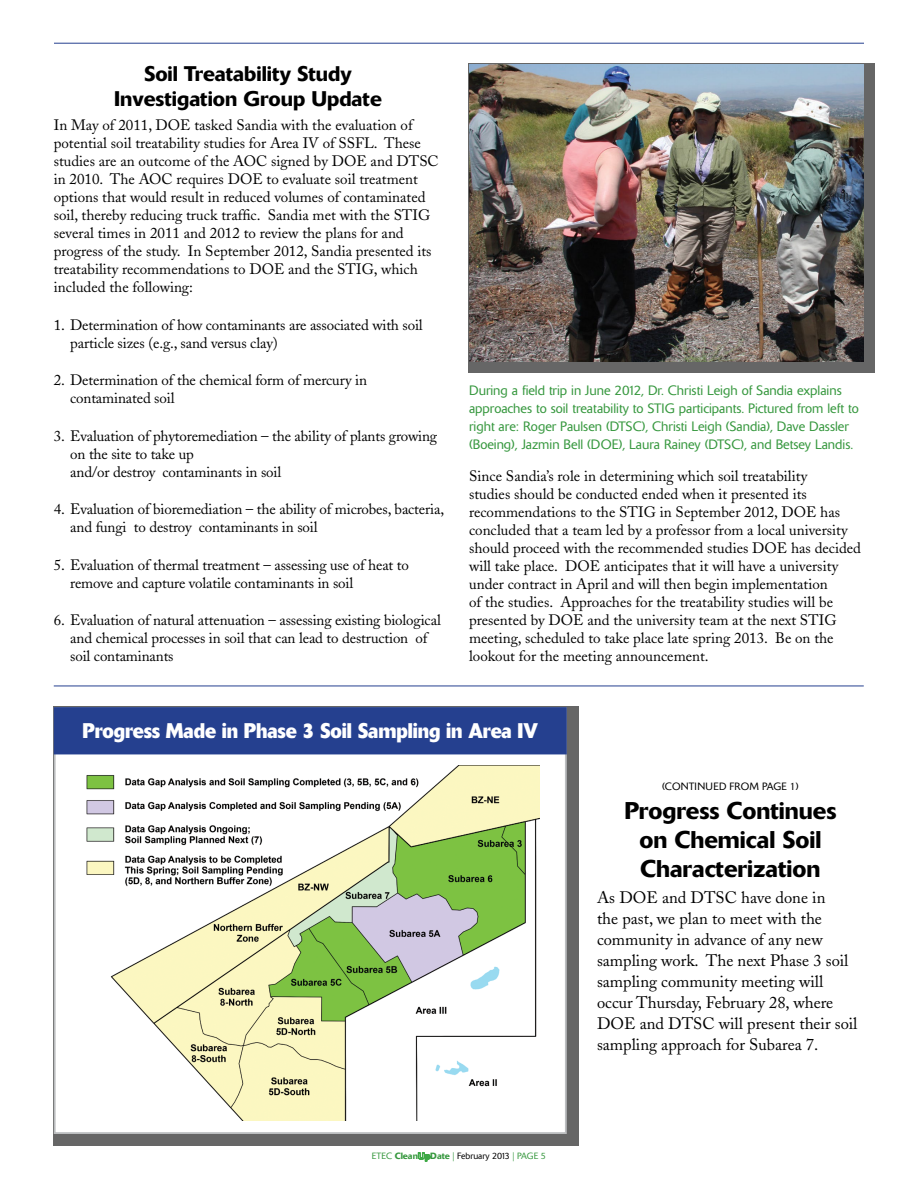
<style>
.page{position:relative;width:918px;height:1188px;background:#fff}
.page>*{position:absolute;margin:0;border:0;box-sizing:border-box;transform-origin:0 0}
.t1{font:500 24px/28.8px "Delta";color:#000;text-align:center}
.t2{font:500 21px/25.2px "Delta";color:#000;text-align:center}
.t3{font:700 21px "Delta";letter-spacing:-.005em;color:#fff;scale:.9 1}
.t4{font:16.5px/21px "Adobe Caslon";color:#000}
.t5{font:15px/18px "Adobe Caslon";color:#000}
.t6{font:300 13.5px/18px "Delta";color:#37983f}
.t7{font:300 10.5px "Delta";letter-spacing:.02em;color:#000}
.t8{font:300 9px "Delta";color:#000}
.s1{color:#37983f}
.s2{font-weight:500;color:#37983f}
.s3{font-family:"Delta Outline";font-weight:400;color:#37983f}
</style>
<div class="page">
<svg style="left:418px;top:1153px;width:12px;height:8px"></svg>
<hr style="left:54px;top:43px;width:810px;height:1px;background:#25408f">
<div style="left:468px;top:64px;width:407px;height:309px;background:#666"></div>
<img style="left:469px;top:64px;width:395px;height:298px">
<hr style="left:54px;top:686px;width:810px;height:1px;background:#25408f">
<div style="left:53px;top:706px;width:525px;height:439px;background:#000;opacity:.6"></div>
<div style="left:55px;top:708px;width:511px;height:425px;background:#fff"></div>
<img style="left:86px;top:765px;width:454px;height:355px">
<div style="left:54px;top:707px;width:513px;height:47px;background:#25408f;border:2px solid #25408f"></div>
<p class="t2" style="left:114px;top:61px;width:269px">Soil Treatability Study<br>Investigation Group Update</p>
<p class="t5" style="left:54px;top:116px;width:387px">In May of 2011, DOE tasked Sandia with the evaluation of potential soil treatability studies for Area IV of SSFL. These studies are an outcome of the AOC signed by DOE and DTSC in 2010. The AOC requires DOE to evaluate soil treatment options that would result in reduced volumes of contaminated soil, thereby reducing truck traffic. Sandia met with the STIG several times in 2011 and 2012 to review the plans for and progress of the study. In September 2012, Sandia presented its treatability recommendations to DOE and the STIG, which included the following:</p>
<p class="t5" style="left:70px;top:316px;width:354px;text-indent:-16px">1. Determination of how contaminants are associated with soil particle sizes (e.g., sand versus clay)</p>
<p class="t5" style="left:70px;top:372px;width:298px;text-indent:-16px">2. Determination of the chemical form of mercury in contaminated soil</p>
<p class="t5" style="left:70px;top:427px;width:368px;text-indent:-16px">3. Evaluation of phytoremediation – the ability of plants growing on the site to take up<br>and/or destroy contaminants in soil</p>
<p class="t6" style="left:469px;top:381px;width:391px">During a field trip in June 2012, Dr. Christi Leigh of Sandia explains approaches to soil treatability to STIG participants. Pictured from left to right are: Roger Paulsen (DTSC), Christi Leigh (Sandia), Dave Dassler (Boeing), Jazmin Bell (DOE), Laura Rainey (DTSC), and Betsey Landis.</p>
<p class="t5" style="left:469px;top:467px;width:340px">Since Sandia’s role in determining which soil treatability studies should be conducted ended when it presented its</p>
<p class="t5" style="left:54px;top:500px;width:392px">4. Evaluation of bioremediation – the ability of microbes, bacteria,</p>
<p class="t5" style="left:469px;top:503px;width:372px">recommendations to the STIG in September 2012, DOE has</p>
<p class="t5" style="left:70px;top:518px;width:249px">and fungi to destroy contaminants in soil</p>
<p class="t5" style="left:469px;top:521px;width:393px">concluded that a team led by a professor from a local university should proceed with the recommended studies DOE has decided</p>
<p class="t5" style="left:54px;top:556px;width:357px">5. Evaluation of thermal treatment – assessing use of heat to</p>
<p class="t5" style="left:469px;top:557px;width:371px">will take place. DOE anticipates that it will have a university</p>
<p class="t5" style="left:70px;top:574px;width:285px">remove and capture volatile contaminants in soil</p>
<p class="t5" style="left:469px;top:575px;width:366px">under contract in April and will then begin implementation of the studies. Approaches for the treatability studies will be</p>
<p class="t5" style="left:54px;top:611px;width:389px">6. Evaluation of natural attenuation – assessing existing biological</p>
<p class="t5" style="left:469px;top:611px;width:369px">presented by DOE and the university team at the next STIG</p>
<p class="t5" style="left:70px;top:629px;width:359px">and chemical processes in soil that can lead to destruction of</p>
<p class="t5" style="left:469px;top:629px;width:366px">meeting, scheduled to take place late spring 2013. Be on the</p>
<p class="t5" style="left:70px;top:647px;width:105px">soil contaminants</p>
<p class="t5" style="left:469px;top:647px;width:241px">lookout for the meeting announcement.</p>
<p class="t3" style="left:83px;top:718px;width:508px">Progress Made in Phase 3 Soil Sampling in Area IV</p>
<p class="t8" style="left:372px;top:1151px;width:176px"><span class="s1">ETEC</span> <span class="s2">Clean</span><span class="s3">Up</span><span class="s2">Date</span> <span class="s1">|</span> February 2013 <span class="s1">| PAGE 5</span></p>
<p class="t7" style="left:662px;top:781px;width:138px">(CONTINUED FROM PAGE 1)</p>
<h1 class="t1" style="left:624px;top:796px;width:213px">Progress Continues on Chemical Soil<br>Characterization</h1>
<p class="t4" style="left:597px;top:887px;width:262px">As DOE and DTSC have done in<br>the past, we plan to meet with the community in advance of any new sampling work. The next Phase 3 soil sampling community meeting will occur Thursday, February 28, where<br>DOE and DTSC will present their soil sampling approach for Subarea 7.</p>
</div>
